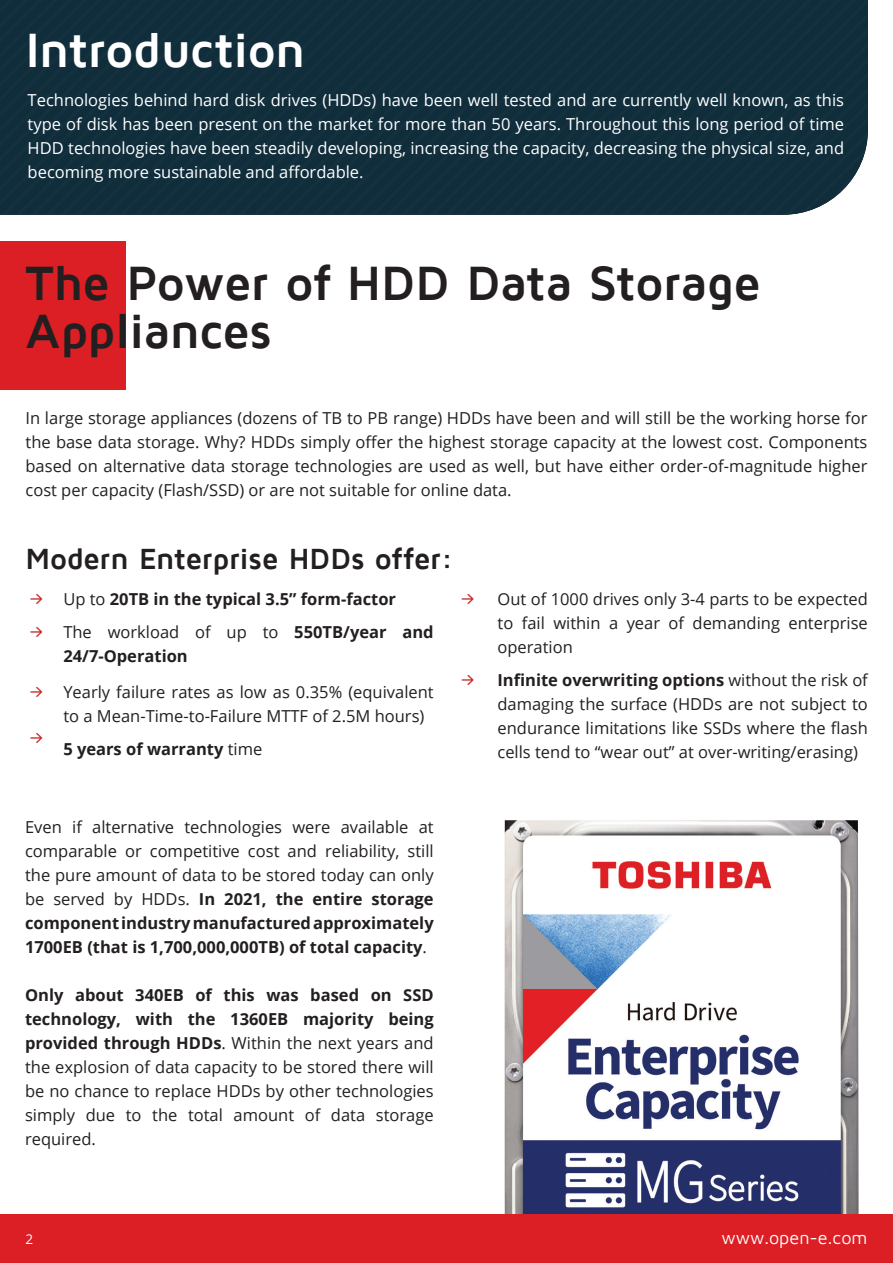
<style>
.page{position:relative;width:893px;height:1263px;background:#fff}
.page>*{position:absolute;margin:0;border:0;box-sizing:border-box;transform-origin:0 0}
.t1{font:700 49.5px/48px "Maven Pro";letter-spacing:-.015em;color:#231f20}
.t2{font:700 49.5px "Maven Pro";letter-spacing:-.015em;color:#fff}
.t3{font:700 30px "Maven Pro";letter-spacing:-.01em;color:#231f20}
.t4{font:18px "Maven Pro";color:#fff}
.t5{font:16.5px/24px "Open Sans";color:#231f20;text-align:justify}
.t6{font:16.5px/24px "Open Sans";color:#fff;text-align:justify}
.t7{font:700 16.5px/33px "Open Sans";color:#231f20}
.t8{font:13.5px "Open Sans";color:#fff}
.s1{font-weight:400}
.s2{font-weight:700}
</style>
<div class="page">
<div style="left:0;top:242px;width:125px;height:148px;background:#db1f25"></div>
<div style="left:0;top:0;width:868px;height:215px;background:#102d3b"></div>
<img style="left:503px;top:820px;width:356px;height:395px">
<div style="left:0;top:1215px;width:893px;height:48px;background:#db1f25"></div>
<h1 class="t2" style="left:26px;top:24px;width:282px">Introduction</h1>
<p class="t6" style="left:28px;top:88px;width:818px">Technologies behind hard disk drives (HDDs) have been well tested and are currently well known, as this type of disk has been present on the market for more than 50 years. Throughout this long period of time HDD technologies have been steadily developing, increasing the capacity, decreasing the physical size, and becoming more sustainable and affordable.</p>
<h1 class="t1" style="left:26px;top:259px;width:737px">The Power of HDD Data Storage<br>Appliances</h1>
<p class="t5" style="left:26px;top:405px;width:843px">In large storage appliances (dozens of TB to PB range) HDDs have been and will still be the working horse for the base data storage. Why? HDDs simply offer the highest storage capacity at the lowest cost. Components based on alternative data storage technologies are used as well, but have either order-of-magnitude higher cost per capacity (Flash/SSD) or are not suitable for online data.</p>
<h2 class="t3" style="left:26px;top:543px;width:429px">Modern Enterprise HDDs offer:</h2>
<p class="t7" style="left:63px;top:582px;width:372px"><span class="s1">Up to</span> 20TB in the typical 3.5” form-factor<br><span class="s1">The workload of up to</span> 550TB/year and</p>
<p class="t7" style="left:63px;top:639px;width:126px">24/7-Operation</p>
<p class="t5" style="left:63px;top:679px;width:372px">Yearly failure rates as low as 0.35% (equivalent to a Mean-Time-to-Failure MTTF of 2.5M hours)</p>
<p class="t7" style="left:63px;top:732px;width:201px">5 years of warranty <span class="s1">time</span></p>
<p class="t5" style="left:25px;top:814px;width:410px">Even if alternative technologies were available at comparable or competitive cost and reliability, still the pure amount of data to be stored today can only be served by HDDs. <span class="s2">In 2021, the entire storage component industry manufactured approximately 1700EB (that is 1,700,000,000TB) of total capacity</span>.</p>
<p class="t5" style="left:25px;top:982px;width:410px"><span class="s2">Only about 340EB of this was based on SSD technology, with the 1360EB majority being provided through HDDs</span>. Within the next years and the explosion of data capacity to be stored there will be no chance to replace HDDs by other technologies simply due to the total amount of data storage required.</p>
<p class="t8" style="left:26px;top:1230px;width:9px">2</p>
<p class="t5" style="left:497px;top:586px;width:372px">Out of 1000 drives only 3-4 parts to be expected to fail within a year of demanding enterprise operation</p>
<p class="t5" style="left:497px;top:667px;width:372px"><span class="s2">Infinite overwriting options</span> without the risk of damaging the surface (HDDs are not subject to endurance limitations like SSDs where the flash cells tend to “wear out” at over-writing/erasing)</p>
<p class="t4" style="left:721px;top:1225px;width:148px">www.open-e.com</p>
</div>
